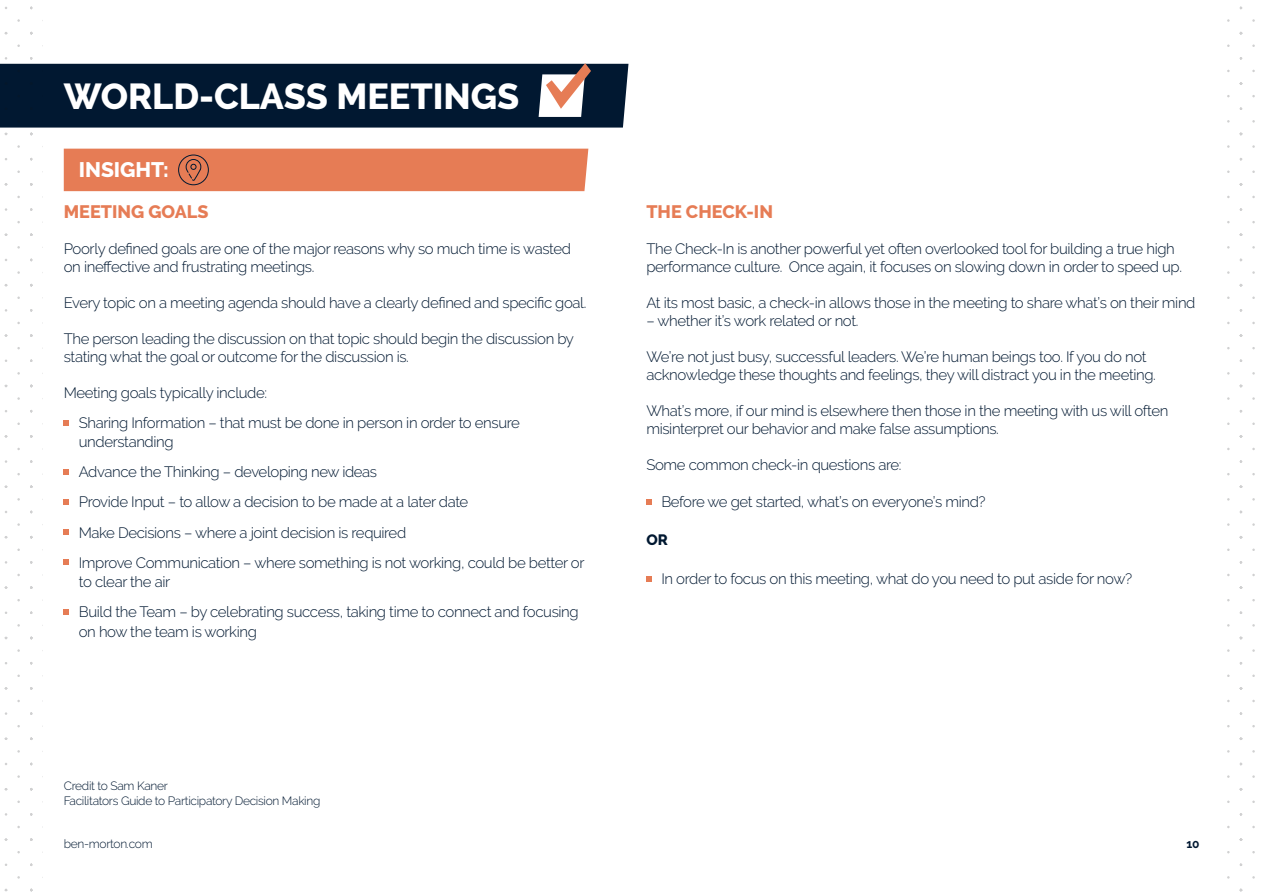
<style>
.page{position:relative;width:1263px;height:893px;background:#fff}
.page>*{position:absolute;margin:0;border:0;box-sizing:border-box;transform-origin:0 0}
.t1{font:800 36px "Raleway";color:#fff}
.t2{font:800 21px "Raleway";color:#fff}
.t3{font:800 18px "Raleway";color:#e67c55}
.t4{font:300 15px/30px "Raleway";letter-spacing:-.025em;color:#011831}
.t5{font:800 15px "Raleway";color:#011831}
.t6{font:300 12px/15px "Raleway";letter-spacing:-.025em;color:#011831}
.t7{font:700 12px "Raleway";color:#011831}
</style>
<div class="page">
<svg style="left:0;top:63px;width:628px;height:65px;background:#11253c"></svg>
<div style="left:64px;top:149px;width:524px;height:42px;background:#e67c55"></div>
<svg style="left:64px;top:420px;width:5px;height:5px"></svg>
<svg style="left:64px;top:469px;width:5px;height:6px"></svg>
<svg style="left:64px;top:499px;width:5px;height:5px"></svg>
<svg style="left:64px;top:530px;width:5px;height:5px"></svg>
<svg style="left:64px;top:559px;width:5px;height:6px"></svg>
<svg style="left:64px;top:609px;width:5px;height:5px"></svg>
<svg style="left:646px;top:500px;width:5px;height:5px"></svg>
<svg style="left:646px;top:576px;width:5px;height:5px"></svg>
<h1 class="t1" style="left:64px;top:76px;width:457px">WORLD-CLASS MEETINGS</h1>
<h2 class="t2" style="left:79px;top:158px;width:91px">INSIGHT:</h2>
<p class="t3" style="left:64px;top:201px;width:146px">MEETING GOALS</p>
<p class="t4" style="left:64px;top:240px;width:509px;line-height:18px">Poorly defined goals are one of the major reasons why so much time is wasted on ineffective and frustrating meetings.</p>
<p class="t4" style="left:64px;top:288px;width:524px">Every topic on a meeting agenda should have a clearly defined and specific goal.</p>
<p class="t4" style="left:64px;top:330px;width:512px;line-height:18px">The person leading the discussion on that topic should begin the discussion by stating what the goal or outcome for the discussion is.</p>
<p class="t4" style="left:79px;top:378px;width:443px;text-indent:-15px">Meeting goals typically include:<br>Sharing Information – that must be done in person in order to ensure</p>
<p class="t4" style="left:79px;top:427px;width:507px">understanding<br>Advance the Thinking – developing new ideas<br>Provide Input – to allow a decision to be made at a later date<br>Make Decisions – where a joint decision is required<br>Improve Communication – where something is not working, could be better or</p>
<p class="t4" style="left:79px;top:567px;width:501px">to clear the air<br>Build the Team – by celebrating success, taking time to connect and focusing</p>
<p class="t4" style="left:79px;top:616px;width:180px">on how the team is working</p>
<p class="t6" style="left:64px;top:778px;width:258px">Credit to Sam Kaner<br>Facilitators Guide to Participatory Decision Making</p>
<p class="t3" style="left:646px;top:201px;width:128px">THE CHECK-IN</p>
<p class="t4" style="left:646px;top:240px;width:537px;line-height:18px">The Check-In is another powerful yet often overlooked tool for building a true high performance culture. Once again, it focuses on slowing down in order to speed up.</p>
<p class="t4" style="left:646px;top:288px;width:551px">At its most basic, a check-in allows those in the meeting to share what’s on their mind</p>
<p class="t4" style="left:646px;top:306px;width:214px">– whether it’s work related or not.</p>
<p class="t4" style="left:646px;top:348px;width:511px;line-height:18px">We’re not just busy, successful leaders. We’re human beings too. If you do not acknowledge these thoughts and feelings, they will distract you in the meeting.</p>
<p class="t4" style="left:646px;top:402px;width:524px;line-height:18px">What’s more, if our mind is elsewhere then those in the meeting with us will often misinterpret our behavior and make false assumptions.</p>
<p class="t4" style="left:646px;top:450px;width:257px">Some common check-in questions are:</p>
<p class="t4" style="left:661px;top:487px;width:326px">Before we get started, what’s on everyone’s mind?</p>
<p class="t5" style="left:646px;top:531px;width:23px">OR</p>
<p class="t4" style="left:661px;top:564px;width:472px">In order to focus on this meeting, what do you need to put aside for now?</p>
<p class="t6" style="left:64px;top:836px;width:90px">ben-morton.com</p>
<p class="t7" style="left:1186px;top:837px;width:14px">10</p>
</div>
